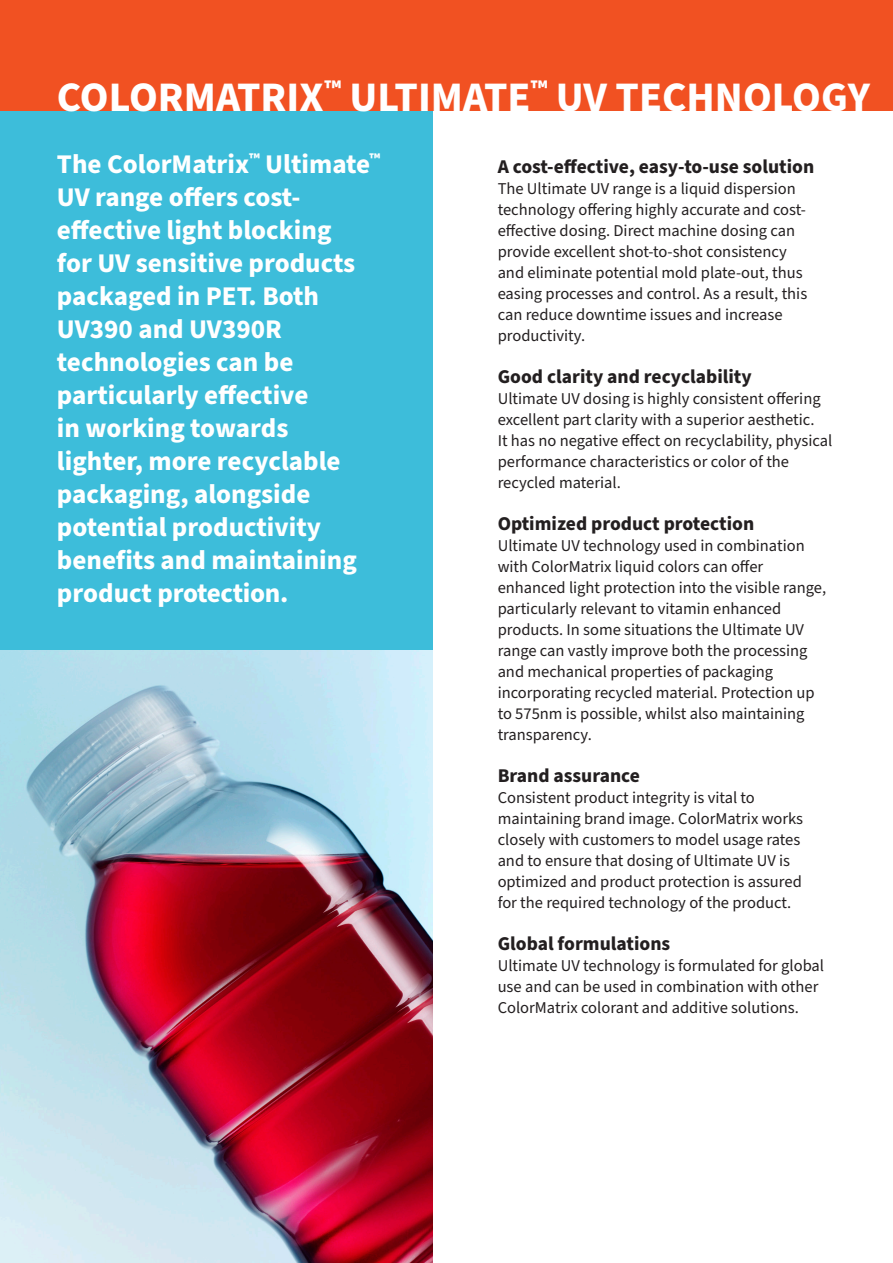
<style>
.page{position:relative;width:893px;height:1263px;background:#fff}
.page>*{position:absolute;margin:0;border:0;box-sizing:border-box;transform-origin:0 0}
.t1{font:700 42px "Source Sans Pro";color:#fff}
.t2{font:700 27px/33px "Source Sans Pro";color:#fff}
.t3{font:700 19.5px "Source Sans Pro";color:#231f20}
.t4{font:16.5px/21px "Source Sans Pro";color:#231f20}
</style>
<div class="page">
<div style="left:0;top:110px;width:432px;height:547px;background:#3dbdda"></div>
<img style="left:0;top:651px;width:432px;height:612px">
<div style="left:0;top:0;width:893px;height:111px;background:#f15122"></div>
<p class="t1" style="left:57px;top:69px;width:815px">COLORMATRIX<sup>™</sup> ULTIMATE<sup>™</sup> UV TECHNOLOGY</p>
<p class="t2" style="left:57px;top:149px;width:325px">The ColorMatrix<sup>™</sup> Ultimate<sup>™<br></sup>UV range offers cost&shy;effective light blocking<br>for UV sensitive products packaged in PET. Both<br>UV390 and UV390R technologies can be particularly effective<br>in working towards lighter, more recyclable packaging, alongside potential productivity benefits and maintaining product protection.</p>
<p class="t3" style="left:498px;top:154px;width:318px">A cost-effective, easy-to-use solution</p>
<p class="t4" style="left:498px;top:179px;width:311px">The Ultimate UV range is a liquid dispersion technology offering highly accurate and cost&shy;effective dosing. Direct machine dosing can provide excellent shot-to-shot consistency and eliminate potential mold plate-out, thus easing processes and control. As a result, this can reduce downtime issues and increase productivity.</p>
<p class="t3" style="left:498px;top:364px;width:256px">Good clarity and recyclability</p>
<p class="t4" style="left:498px;top:389px;width:336px">Ultimate UV dosing is highly consistent offering excellent part clarity with a superior aesthetic.<br>It has no negative effect on recyclability, physical performance characteristics or color of the recycled material.</p>
<p class="t3" style="left:498px;top:511px;width:258px">Optimized product protection</p>
<p class="t4" style="left:498px;top:536px;width:330px">Ultimate UV technology used in combination with ColorMatrix liquid colors can offer enhanced light protection into the visible range, particularly relevant to vitamin enhanced products. In some situations the Ultimate UV range can vastly improve both the processing and mechanical properties of packaging incorporating recycled material. Protection up to 575nm is possible, whilst also maintaining transparency.</p>
<p class="t3" style="left:498px;top:763px;width:144px">Brand assurance</p>
<p class="t4" style="left:498px;top:788px;width:307px">Consistent product integrity is vital to maintaining brand image. ColorMatrix works closely with customers to model usage rates and to ensure that dosing of Ultimate UV is optimized and product protection is assured for the required technology of the product.</p>
<p class="t3" style="left:498px;top:931px;width:174px">Global formulations</p>
<p class="t4" style="left:498px;top:956px;width:328px">Ultimate UV technology is formulated for global use and can be used in combination with other<br>ColorMatrix colorant and additive solutions.</p>
</div>
